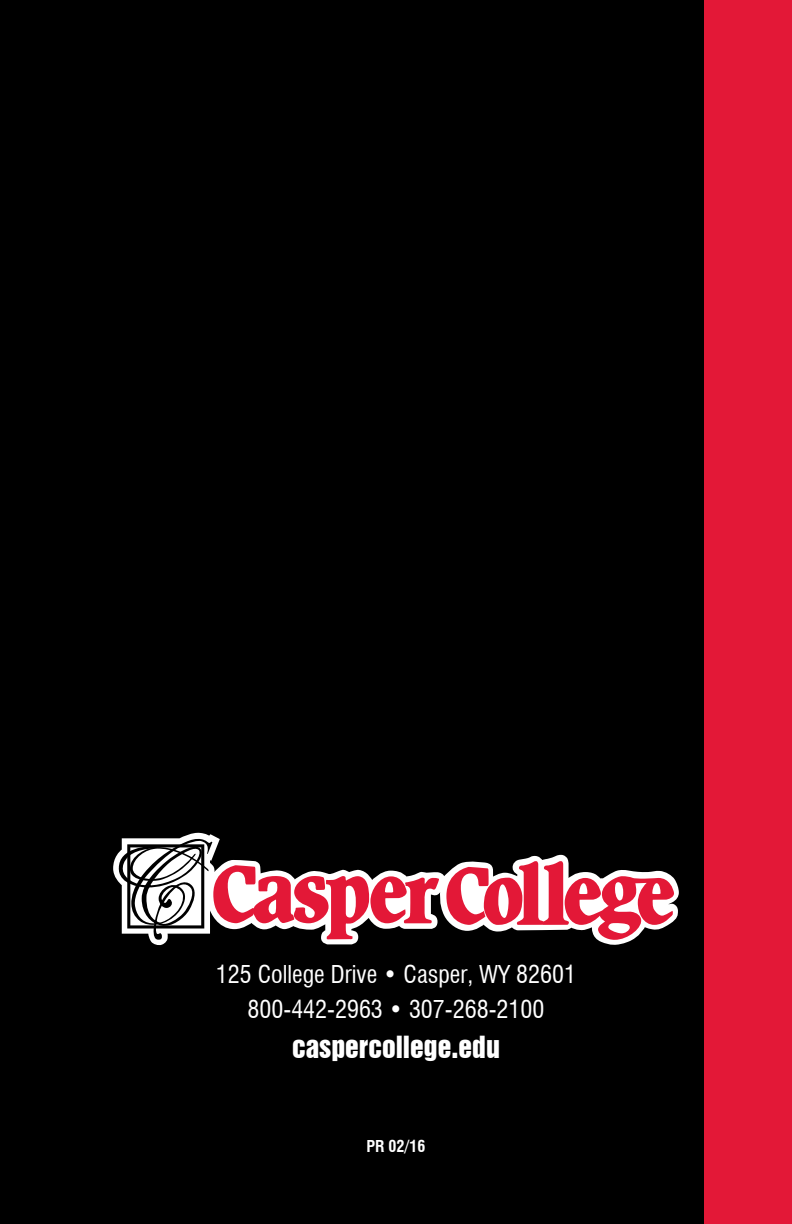
<style>
.page{position:relative;width:792px;height:1224px;background:#fff}
.page>*{position:absolute;margin:0;border:0;box-sizing:border-box;transform-origin:0 0}
.t1{font:28px "Swiss 921 BT Regular A";color:#fff}
.t2{font:condensed 24px/34.8px "Swiss 721 BT";color:#fff;text-align:center}
.t3{font:700 condensed 16px "Swiss 721 BT";color:#fff}
</style>
<div class="page">
<div style="left:0;top:0;width:705px;height:1224px;background:#000"></div>
<div style="left:705px;top:0;width:87px;height:1224px;background:#e31837"></div>
<svg style="left:113px;top:832px;width:566px;height:114px"></svg>
<svg style="left:117px;top:838px;width:322px;height:102px"></svg>
<svg style="left:446px;top:861px;width:229px;height:79px"></svg>
<p class="t2" style="left:216px;top:957px;width:362px">125 College Drive • Casper, WY 82601<br>800-442-2963 • 307-268-2100</p>
<p class="t1" style="left:292px;top:1028px;width:210px">caspercollege.edu</p>
<p class="t3" style="left:367px;top:1137px;width:60px">PR 02/16</p>
</div>
